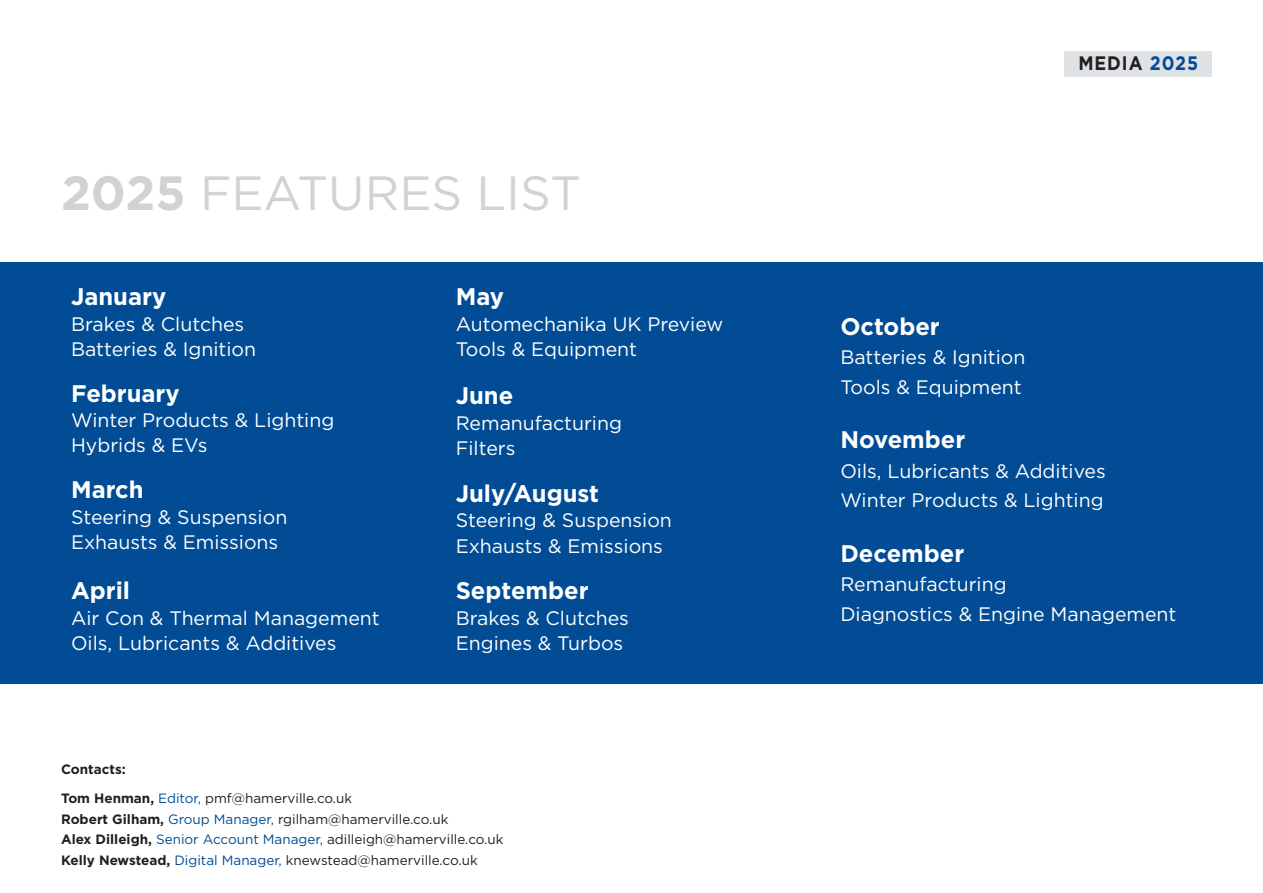
<style>
.page{position:relative;width:1263px;height:893px;background:#fff}
.page>*{position:absolute;margin:0;border:0;box-sizing:border-box;transform-origin:0 0}
.t1{font:48px "Gotham";color:#d1d2d4}
.t2{font:700 24px "Gotham";color:#fff}
.t3{font:19.5px/25.2px "Gotham";color:#fff}
.t4{font:700 19.5px "Gotham";letter-spacing:.055em;color:#231f20;scale:.9 1}
.t5{font:13.5px/20.5px "Gotham";color:#231f20}
.s1{font-weight:700}
.s2{color:#014c95}
</style>
<div class="page">
<div style="left:0;top:263px;width:1263px;height:420px;background:#014c95"></div>
<div style="left:1064px;top:51px;width:148px;height:26px;background:#dee2e5"></div>
<h1 class="t1" style="left:61px;top:165px;width:522px"><span class="s1">2025</span> FEATURES LIST</h1>
<p class="t2" style="left:71px;top:283px;width:97px">January</p>
<p class="t3" style="left:71px;top:311px;width:187px">Brakes &amp; Clutches<br>Batteries &amp; Ignition</p>
<p class="t2" style="left:71px;top:380px;width:110px">February</p>
<p class="t3" style="left:71px;top:408px;width:265px">Winter Products &amp; Lighting<br>Hybrids &amp; EVs</p>
<p class="t2" style="left:71px;top:476px;width:74px">March</p>
<p class="t3" style="left:71px;top:504px;width:218px">Steering &amp; Suspension<br>Exhausts &amp; Emissions</p>
<p class="t2" style="left:71px;top:577px;width:61px">April</p>
<p class="t3" style="left:71px;top:605px;width:310px">Air Con &amp; Thermal Management<br>Oils, Lubricants &amp; Additives</p>
<p class="t2" style="left:456px;top:283px;width:50px">May</p>
<p class="t3" style="left:456px;top:311px;width:269px">Automechanika UK Preview<br>Tools &amp; Equipment</p>
<p class="t2" style="left:456px;top:382px;width:59px">June</p>
<p class="t3" style="left:456px;top:410px;width:168px">Remanufacturing<br>Filters</p>
<p class="t2" style="left:456px;top:479px;width:145px">July/August</p>
<p class="t3" style="left:456px;top:508px;width:218px">Steering &amp; Suspension<br>Exhausts &amp; Emissions</p>
<p class="t2" style="left:456px;top:577px;width:134px">September</p>
<p class="t3" style="left:456px;top:605px;width:175px">Brakes &amp; Clutches<br>Engines &amp; Turbos</p>
<p class="t5" style="left:61px;top:755px;width:293px;line-height:29px"><span class="s1">Contacts:<br>Tom Henman,</span> <span class="s2">Editor,</span> pmf@hamerville.co.uk</p>
<p class="t5" style="left:61px;top:809px;width:444px"><span class="s1">Robert Gilham,</span> <span class="s2">Group Manager,</span> rgilham@hamerville.co.uk<br><span class="s1">Alex Dilleigh,</span> <span class="s2">Senior Account Manager,</span> adilleigh@hamerville.co.uk<br><span class="s1">Kelly Newstead,</span> <span class="s2">Digital Manager,</span> knewstead@hamerville.co.uk</p>
<p class="t4" style="left:1078px;top:51px;width:135px">MEDIA <span class="s2">2025</span></p>
<p class="t2" style="left:840px;top:313px;width:101px">October</p>
<p class="t3" style="left:840px;top:343px;width:187px;line-height:29.4px">Batteries &amp; Ignition<br>Tools &amp; Equipment</p>
<p class="t2" style="left:840px;top:426px;width:126px">November</p>
<p class="t3" style="left:840px;top:456px;width:267px;line-height:29.4px">Oils, Lubricants &amp; Additives<br>Winter Products &amp; Lighting</p>
<p class="t2" style="left:840px;top:539px;width:125px">December</p>
<p class="t3" style="left:840px;top:570px;width:338px;line-height:29.4px">Remanufacturing<br>Diagnostics &amp; Engine Management</p>
</div>
